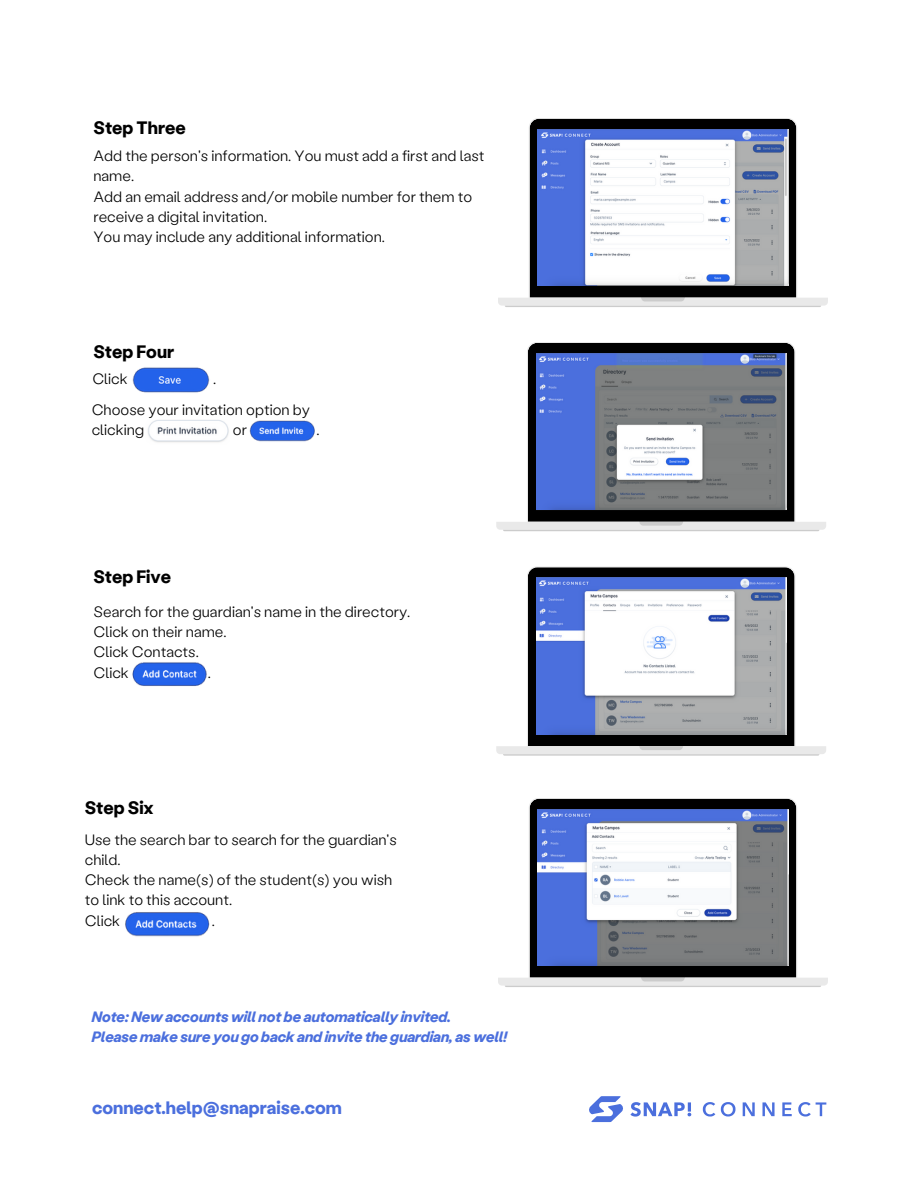
<style>
.page{position:relative;width:918px;height:1188px;background:#fff}
.page>*{position:absolute;margin:0;border:0;box-sizing:border-box;transform-origin:0 0}
.t1{font:700 18px "Labil Grotesk";color:#000}
.t2{font:700 18px "Labil Grotesk";color:#4b6fdd}
.t3{font:300 15px/20.2px "Labil Grotesk";color:#000}
.t4{font:italic 700 15px/20.2px "Labil Grotesk";color:#4b6fdd}
</style>
<div class="page">
<svg style="left:703px;top:1102px;width:12px;height:15px"></svg>
<svg style="left:721px;top:1102px;width:14px;height:15px"></svg>
<svg style="left:743px;top:1102px;width:12px;height:14px"></svg>
<svg style="left:762px;top:1102px;width:13px;height:14px"></svg>
<svg style="left:782px;top:1102px;width:10px;height:14px"></svg>
<svg style="left:798px;top:1102px;width:28px;height:15px"></svg>
<svg style="left:589px;top:1096px;width:34px;height:26px"></svg>
<svg style="left:630px;top:1102px;width:61px;height:15px"></svg>
<svg style="left:496px;top:342px;width:330px;height:188px"></svg>
<svg style="left:503px;top:522px;width:316px;height:9px;background:#e3e3e3"></svg>
<img style="left:536px;top:353px;width:250px;height:157px">
<svg style="left:496px;top:566px;width:330px;height:188px"></svg>
<svg style="left:503px;top:746px;width:316px;height:10px;background:#e3e3e3"></svg>
<img style="left:536px;top:578px;width:250px;height:156px">
<svg style="left:498px;top:118px;width:330px;height:188px"></svg>
<svg style="left:505px;top:298px;width:316px;height:9px;background:#e3e3e3"></svg>
<img style="left:538px;top:129px;width:250px;height:157px">
<img style="left:132px;top:367px;width:78px;height:26px">
<img style="left:249px;top:420px;width:66px;height:22px">
<img style="left:148px;top:420px;width:81px;height:23px">
<svg style="left:498px;top:798px;width:330px;height:188px"></svg>
<svg style="left:505px;top:978px;width:316px;height:9px;background:#e3e3e3"></svg>
<img style="left:538px;top:809px;width:250px;height:157px">
<img style="left:132px;top:662px;width:75px;height:24px">
<img style="left:125px;top:912px;width:85px;height:25px">
<p class="t1" style="left:94px;top:115px;width:94px">Step Three</p>
<p class="t3" style="left:93px;top:145px;width:393px">Add the person's information. You must add a first and last name.<br>Add an email address and/or mobile number for them to receive a digital invitation.<br>You may include any additional information.</p>
<p class="t1" style="left:93px;top:339px;width:82px">Step Four</p>
<p class="t3" style="left:92px;top:368px;width:37px">Click</p>
<p class="t3" style="left:213px;top:368px;width:5px">.</p>
<p class="t3" style="left:92px;top:399px;width:220px">Choose your invitation option by clicking</p>
<p class="t3" style="left:233px;top:419px;width:16px">or</p>
<p class="t3" style="left:317px;top:419px;width:5px">.</p>
<p class="t1" style="left:93px;top:564px;width:79px">Step Five</p>
<p class="t3" style="left:94px;top:601px;width:318px">Search for the guardian's name in the directory.<br>Click on their name.<br>Click Contacts.<br>Click</p>
<p class="t3" style="left:208px;top:662px;width:5px">.</p>
<p class="t1" style="left:85px;top:795px;width:70px">Step Six</p>
<p class="t3" style="left:85px;top:829px;width:313px">Use the search bar to search for the guardian's child.<br>Check the name(s) of the student(s) you wish to link to this account.<br>Click</p>
<p class="t3" style="left:212px;top:910px;width:5px">.</p>
<p class="t4" style="left:92px;top:1006px;width:417px">Note: New accounts will not be automatically invited.<br>Please make sure you go back and invite the guardian, as well!</p>
<p class="t2" style="left:92px;top:1096px;width:251px">connect.help@snapraise.com</p>
</div>
